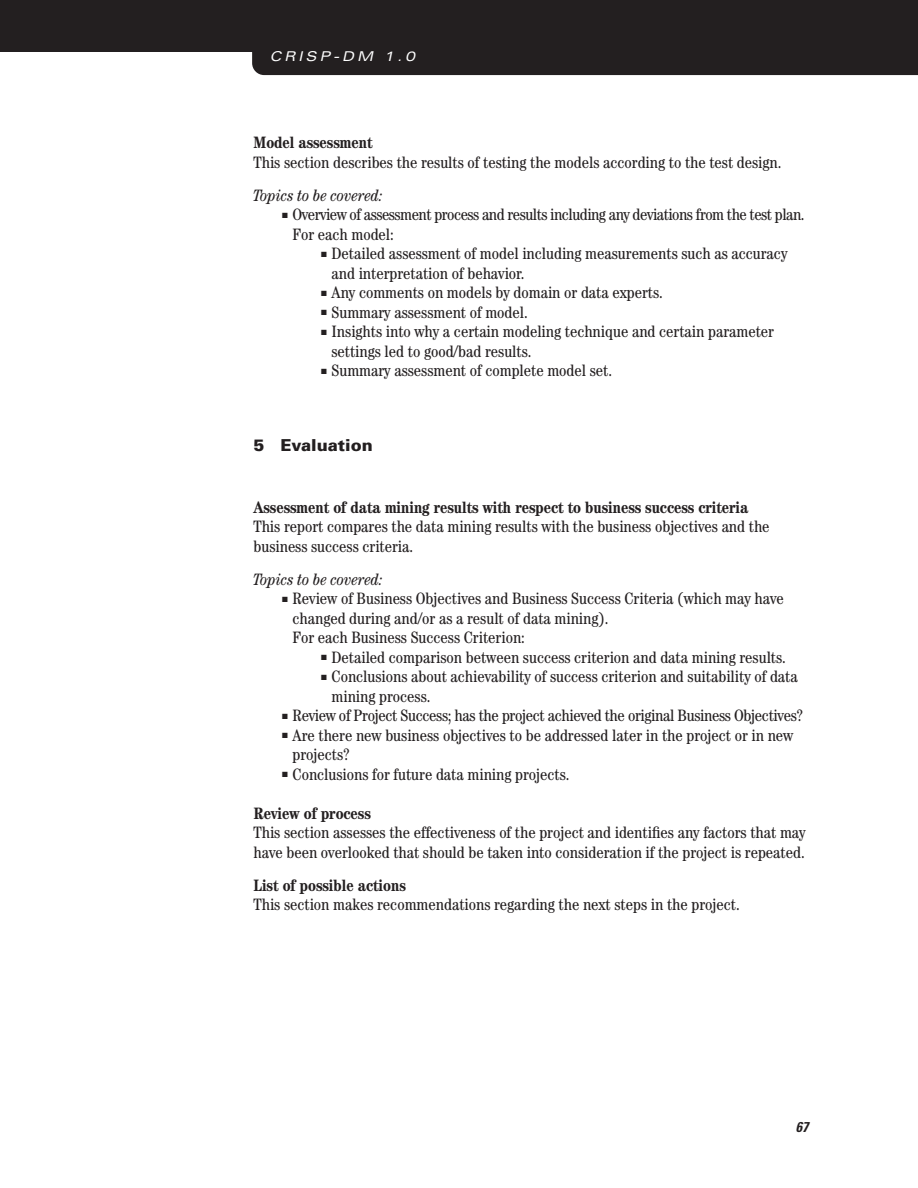
<style>
.page{position:relative;width:918px;height:1188px;background:#fff}
.page>*{position:absolute;margin:0;border:0;box-sizing:border-box;transform-origin:0 0}
.t1{font:condensed 16.5px/19.5px "Century";color:#231f20}
.t2{font:700 condensed 16.5px "Century";color:#231f20}
.t3{font:condensed 16.5px/19.5px "Century";letter-spacing:-.025em;color:#231f20}
.t4{font:condensed 16.5px "Century";letter-spacing:-.02em;color:#231f20}
.t5{font:italic condensed 16.5px "Century";color:#231f20}
.t6{font:900 16.5px "Univers";color:#231f20}
.t7{font:italic 700 condensed 14.25px "Univers";color:#231f20}
.t8{font:italic expanded 13.5px "Univers";color:#fff}
</style>
<div class="page">
<div style="left:0;top:0;width:918px;height:52px;background:#231f20"></div>
<div style="left:252px;top:52px;width:666px;height:23px;background:#231f20"></div>
<p class="t8" style="left:269px;top:52px;width:150px">CRISP-DM 1.0</p>
<p class="t2" style="left:254px;top:137px;width:120px">Model assessment</p>
<p class="t1" style="left:254px;top:154px;width:530px">This section describes the results of testing the models according to the test design.</p>
<p class="t5" style="left:254px;top:189px;width:131px">Topics to be covered:</p>
<p class="t3" style="left:292px;top:206px;width:514px;text-indent:-10px">■ Overview of assessment process and results including any deviations from the test plan.<br>For each model:</p>
<p class="t1" style="left:332px;top:245px;width:457px;text-indent:-10px">■ Detailed assessment of model including measurements such as accuracy and interpretation of behavior.</p>
<p class="t1" style="left:321px;top:284px;width:343px">■ Any comments on models by domain or data experts.</p>
<p class="t1" style="left:321px;top:304px;width:208px">■ Summary assessment of model.</p>
<p class="t1" style="left:332px;top:323px;width:444px;text-indent:-10px">■ Insights into why a certain modeling technique and certain parameter settings led to good/bad results.</p>
<p class="t1" style="left:321px;top:362px;width:293px">■ Summary assessment of complete model set.</p>
<p class="t6" style="left:253px;top:439px;width:121px">5 Evaluation</p>
<p class="t2" style="left:253px;top:501px;width:496px">Assessment of data mining results with respect to business success criteria</p>
<p class="t1" style="left:253px;top:518px;width:518px">This report compares the data mining results with the business objectives and the business success criteria.</p>
<p class="t5" style="left:253px;top:573px;width:131px">Topics to be covered:</p>
<p class="t1" style="left:292px;top:590px;width:493px;text-indent:-10px">■ Review of Business Objectives and Business Success Criteria (which may have changed during and/or as a result of data mining).<br>For each Business Success Criterion:</p>
<p class="t1" style="left:321px;top:649px;width:466px">■ Detailed comparison between success criterion and data mining results.</p>
<p class="t1" style="left:332px;top:668px;width:468px;text-indent:-10px">■ Conclusions about achievability of success criterion and suitability of data mining process.</p>
<p class="t4" style="left:282px;top:710px;width:522px">■ Review of Project Success; has the project achieved the original Business Objectives?</p>
<p class="t1" style="left:292px;top:727px;width:502px;text-indent:-10px">■ Are there new business objectives to be addressed later in the project or in new projects?</p>
<p class="t1" style="left:282px;top:766px;width:289px">■ Conclusions for future data mining projects.</p>
<p class="t2" style="left:254px;top:807px;width:119px">Review of process</p>
<p class="t1" style="left:254px;top:824px;width:554px">This section assesses the effectiveness of the project and identifies any factors that may have been overlooked that should be taken into consideration if the project is repeated.</p>
<p class="t2" style="left:254px;top:879px;width:154px">List of possible actions</p>
<p class="t1" style="left:254px;top:896px;width:488px">This section makes recommendations regarding the next steps in the project.</p>
<p class="t7" style="left:796px;top:1122px;width:17px">67</p>
</div>
